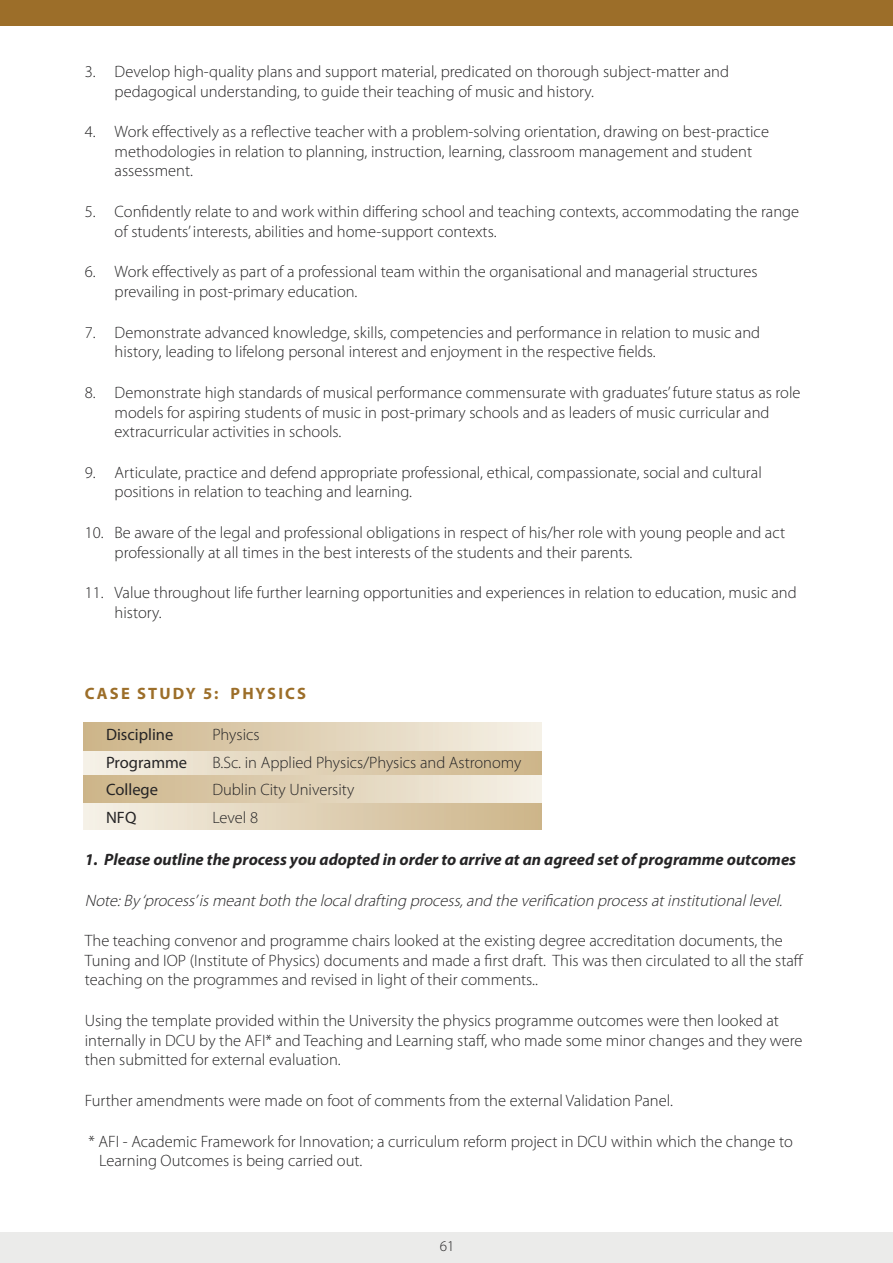
<style>
.page{position:relative;width:893px;height:1263px;background:#fff}
.page>*{position:absolute;margin:0;border:0;box-sizing:border-box;transform-origin:0 0}
.t1{font:300 16.5px/19.5px "Myriad Pro";color:#252425}
.t2{font:italic 300 16.5px "Myriad Pro";color:#252425}
.t3{font:italic 700 16.5px "Myriad Pro";color:#252425}
.t4{font:16.5px "Myriad Pro";color:#252425}
.t5{font:700 16.5px "Myriad Pro";letter-spacing:.13em;color:#9c6e29}
.t6{font:300 15px "Myriad Pro";color:#252425}
</style>
<div class="page">
<div style="left:83px;top:749px;width:459px;height:27px;background:linear-gradient(to right,#f5f1e6,#ccb488)"></div>
<div style="left:83px;top:803px;width:458px;height:27px;background:linear-gradient(to right,#f5f0e6,#cdb489)"></div>
<div style="left:83px;top:723px;width:459px;height:27px;background:linear-gradient(to right,#ccb488,#f5f0e6)"></div>
<div style="left:83px;top:775px;width:459px;height:28px;background:linear-gradient(to right,#ccb488,#f5f0e6)"></div>
<div style="left:0;top:1232px;width:892px;height:31px;background:#ebebea"></div>
<div style="left:0;top:0;width:892px;height:26px;background:#9c6e29"></div>
<p class="t1" style="left:115px;top:63px;width:616px;text-indent:-30px">3. Develop high-quality plans and support material, predicated on thorough subject-matter and pedagogical understanding, to guide their teaching of music and history.</p>
<p class="t1" style="left:115px;top:124px;width:656px;text-indent:-30px">4. Work effectively as a reflective teacher with a problem-solving orientation, drawing on best-practice methodologies in relation to planning, instruction, learning, classroom management and student assessment.</p>
<p class="t1" style="left:115px;top:203px;width:686px;text-indent:-30px">5. Confidently relate to and work within differing school and teaching contexts, accommodating the range of students’ interests, abilities and home-support contexts.</p>
<p class="t1" style="left:115px;top:264px;width:644px;text-indent:-30px">6. Work effectively as part of a professional team within the organisational and managerial structures prevailing in post-primary education.</p>
<p class="t1" style="left:115px;top:324px;width:647px;text-indent:-30px">7. Demonstrate advanced knowledge, skills, competencies and performance in relation to music and history, leading to lifelong personal interest and enjoyment in the respective fields.</p>
<p class="t1" style="left:115px;top:384px;width:687px;text-indent:-30px">8. Demonstrate high standards of musical performance commensurate with graduates’ future status as role models for aspiring students of music in post-primary schools and as leaders of music curricular and extracurricular activities in schools.</p>
<p class="t1" style="left:115px;top:464px;width:649px;text-indent:-30px">9. Articulate, practice and defend appropriate professional, ethical, compassionate, social and cultural positions in relation to teaching and learning.</p>
<p class="t1" style="left:115px;top:524px;width:672px;text-indent:-30px">10. Be aware of the legal and professional obligations in respect of his/her role with young people and act professionally at all times in the best interests of the students and their parents.</p>
<p class="t1" style="left:115px;top:584px;width:683px;text-indent:-30px">11. Value throughout life further learning opportunities and experiences in relation to education, music and history.</p>
<p class="t5" style="left:85px;top:688px;width:223px">CASE STUDY 5: PHYSICS</p>
<p class="t4" style="left:106px;top:728px;width:69px">Discipline</p>
<p class="t1" style="left:212px;top:726px;width:49px">Physics</p>
<p class="t4" style="left:106px;top:756px;width:83px">Programme</p>
<p class="t1" style="left:212px;top:754px;width:311px">B.Sc. in Applied Physics/Physics and Astronomy</p>
<p class="t4" style="left:106px;top:783px;width:53px">College</p>
<p class="t1" style="left:212px;top:781px;width:143px">Dublin City University</p>
<p class="t4" style="left:106px;top:811px;width:32px">NFQ</p>
<p class="t1" style="left:212px;top:809px;width:47px">Level 8</p>
<p class="t3" style="left:85px;top:853px;width:713px">1. Please outline the process you adopted in order to arrive at an agreed set of programme outcomes</p>
<p class="t2" style="left:85px;top:894px;width:702px">Note:By ‘process’is meantboth the localdrafting process,and the verification process atinstitutionallevel.</p>
<p class="t1" style="left:85px;top:932px;width:720px">The teaching convenor and programme chairs looked at the existing degree accreditation documents, the<br>Tuning and IOP (Institute of Physics) documents and made a first draft. This was then circulated to all the staff teaching on the programmes and revised in light of their comments..</p>
<p class="t1" style="left:85px;top:1012px;width:719px">Using the template provided within the University the physics programme outcomes were then looked at internally in DCU by the AFI* and Teaching and Learning staff, who made some minor changes and they were then submitted for external evaluation.</p>
<p class="t1" style="left:85px;top:1092px;width:589px">Further amendments were made on foot of comments from the external Validation Panel.</p>
<p class="t1" style="left:99px;top:1133px;width:695px;text-indent:-11px">* AFI - Academic Framework for Innovation; a curriculum reform project in DCU within which the change to<br>Learning Outcomes is being carried out.</p>
<p class="t6" style="left:440px;top:1240px;width:16px">61</p>
</div>
